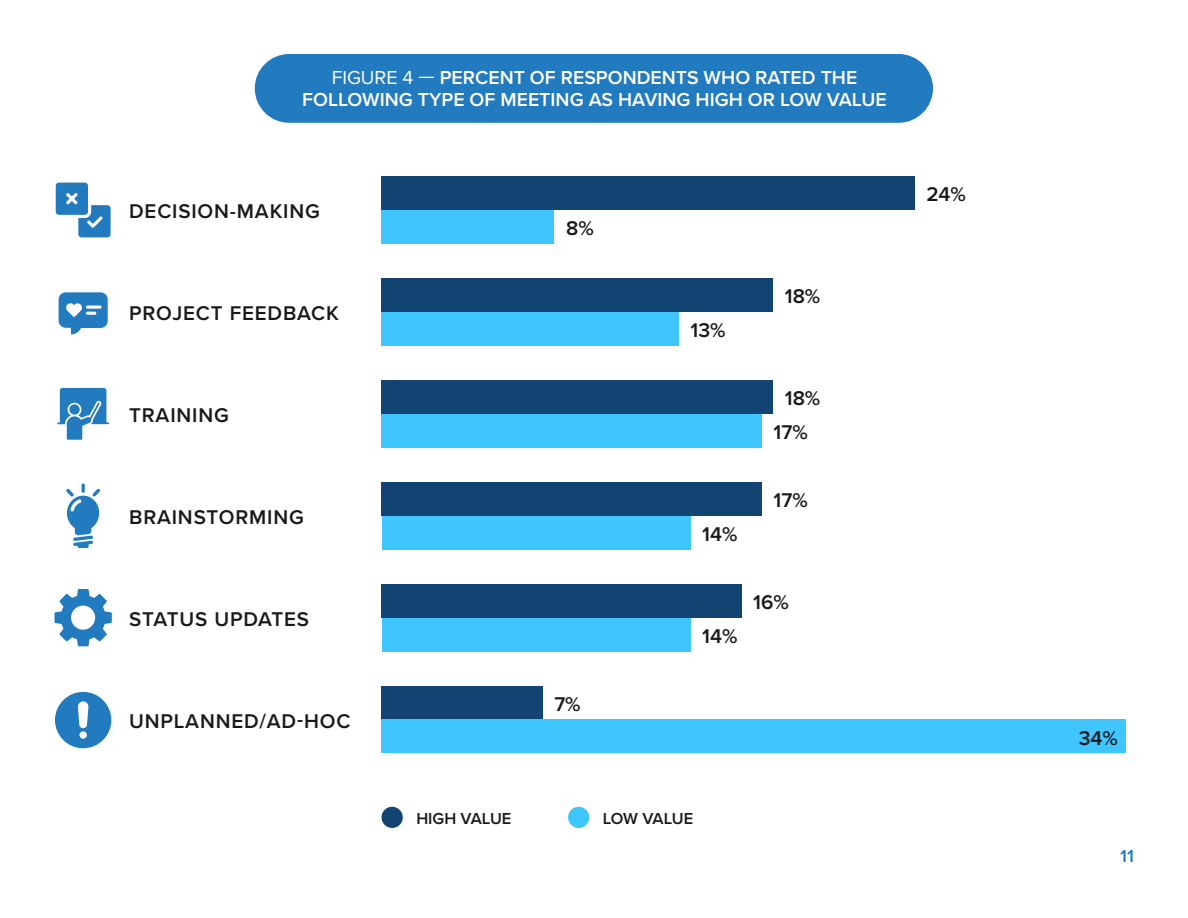
<style>
.page{position:relative;width:1188px;height:918px;background:#fff}
.page>*{position:absolute;margin:0;border:0;box-sizing:border-box;transform-origin:0 0}
.t1{font:600 20.7px/34px "Proxima Nova";letter-spacing:.04em;color:#19191a}
.t2{font:600 19.5px/22.5px "Proxima Nova";color:#fff;text-align:center}
.t3{font:600 18px "Proxima Nova";color:#227abf}
.t4{font:600 16.5px "Proxima Nova";color:#19191a}
.t5{font:600 16.5px "Proxima Nova";letter-spacing:-.02em;color:#19191a}
.s1{font-weight:400}
</style>
<div class="page">
<div style="left:255px;top:54px;width:678px;height:69px;background:#227abf;border-radius:34px"></div>
<div style="left:382px;top:807px;width:21px;height:21px;background:#124473;border-radius:50%"></div>
<div style="left:568px;top:807px;width:21px;height:21px;background:#40c6ff;border-radius:50%"></div>
<div style="left:382px;top:584px;width:360px;height:34px;background:#124473"></div>
<div style="left:382px;top:618px;width:308px;height:33px;background:#40c6ff"></div>
<div style="left:382px;top:278px;width:391px;height:34px;background:#124473"></div>
<div style="left:382px;top:312px;width:297px;height:34px;background:#40c6ff"></div>
<div style="left:382px;top:380px;width:391px;height:34px;background:#124473"></div>
<div style="left:382px;top:414px;width:380px;height:34px;background:#40c6ff"></div>
<div style="left:382px;top:176px;width:533px;height:34px;background:#124473"></div>
<div style="left:382px;top:210px;width:172px;height:34px;background:#40c6ff"></div>
<div style="left:382px;top:482px;width:380px;height:34px;background:#124473"></div>
<div style="left:382px;top:516px;width:308px;height:33px;background:#40c6ff"></div>
<div style="left:382px;top:686px;width:161px;height:34px;background:#124473"></div>
<div style="left:382px;top:720px;width:744px;height:33px;background:#40c6ff"></div>
<svg style="left:55px;top:589px;width:57px;height:57px"></svg>
<svg style="left:59px;top:292px;width:49px;height:42px"></svg>
<svg style="left:57px;top:388px;width:52px;height:52px"></svg>
<svg style="left:56px;top:183px;width:55px;height:54px"></svg>
<svg style="left:66px;top:483px;width:34px;height:65px"></svg>
<svg style="left:55px;top:692px;width:56px;height:56px"></svg>
<p class="t2" style="left:302px;top:65px;width:586px"><span class="s1">FIGURE 4 —</span> PERCENT OF RESPONDENTS WHO RATED THE<br>FOLLOWING TYPE OF MEETING AS HAVING HIGH OR LOW VALUE</p>
<p class="t1" style="left:129px;top:194px;width:192px">DECISION-MAKING</p>
<p class="t1" style="left:129px;top:296px;width:211px">PROJECT FEEDBACK</p>
<p class="t1" style="left:129px;top:397px;width:101px">TRAINING</p>
<p class="t1" style="left:129px;top:499px;width:176px">BRAINSTORMING</p>
<p class="t1" style="left:129px;top:601px;width:182px">STATUS UPDATES</p>
<p class="t1" style="left:129px;top:703px;width:223px">UNPLANNED/AD-HOC</p>
<p class="t1" style="left:566px;top:210px;width:29px">8%</p>
<p class="t1" style="left:554px;top:686px;width:28px">7%</p>
<p class="t1" style="left:691px;top:312px;width:37px">13%</p>
<p class="t1" style="left:702px;top:516px;width:37px">14%</p>
<p class="t1" style="left:785px;top:279px;width:37px">18%</p>
<p class="t1" style="left:774px;top:380px;width:48px;text-indent:11px">18%<br>17%</p>
<p class="t1" style="left:774px;top:482px;width:36px">17%</p>
<p class="t1" style="left:702px;top:618px;width:37px">14%</p>
<p class="t1" style="left:753px;top:584px;width:37px">16%</p>
<p class="t4" style="left:416px;top:806px;width:97px">HIGH VALUE</p>
<p class="t5" style="left:603px;top:806px;width:92px">LOW VALUE</p>
<p class="t1" style="left:926px;top:177px;width:41px">24%</p>
<p class="t1" style="left:1079px;top:720px;width:41px">34%</p>
<p class="t3" style="left:1120px;top:842px;width:15px">11</p>
</div>
